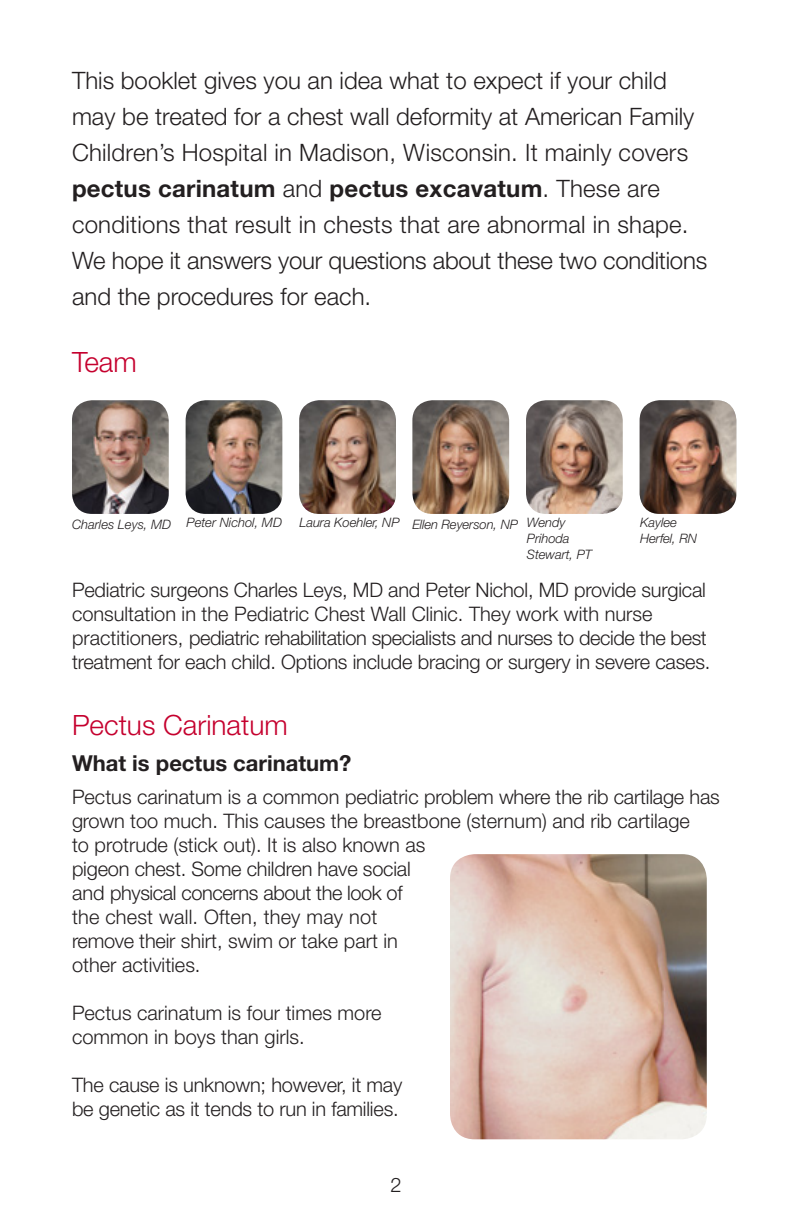
<style>
.page{position:relative;width:792px;height:1224px;background:#fff}
.page>*{position:absolute;margin:0;border:0;box-sizing:border-box;transform-origin:0 0}
.t1{font:300 28px "Helvetica Neue LT Std";color:#c5002e}
.t2{font:300 24px/36px "Helvetica Neue LT Std";color:#231f20}
.t3{font:700 22px "Helvetica Neue LT Std";color:#231f20}
.t4{font:300 20px/24px "Helvetica Neue LT Std";letter-spacing:-.01em;color:#231f20}
.t5{font:italic 300 13px/15.6px "Helvetica Neue LT Std";letter-spacing:-.005em;color:#231f20}
.s1{font-weight:700}
</style>
<div class="page">
<img style="left:299px;top:400px;width:97px;height:114px">
<img style="left:640px;top:400px;width:96px;height:114px">
<img style="left:450px;top:854px;width:257px;height:285px">
<img style="left:186px;top:400px;width:96px;height:114px">
<img style="left:526px;top:400px;width:97px;height:114px">
<img style="left:72px;top:400px;width:97px;height:114px">
<img style="left:412px;top:400px;width:97px;height:114px">
<p class="t2" style="left:72px;top:62px;width:637px">This booklet gives you an idea what to expect if your child may be treated for a chest wall deformity at American Family Children’s Hospital in Madison, Wisconsin. It mainly covers <span class="s1">pectus carinatum</span> and <span class="s1">pectus excavatum</span>. These are conditions that result in chests that are abnormal in shape.<br>We hope it answers your questions about these two conditions and the procedures for each.</p>
<h1 class="t1" style="left:72px;top:345px;width:66px">Team</h1>
<p class="t5" style="left:72px;top:515px;width:211px">Charles Leys, MD Peter Nichol, MD</p>
<p class="t5" style="left:527px;top:515px;width:67px;text-indent:-227px">Laura Koehler, NP Ellen Reyerson, NP Wendy<br>Prihoda<br>Stewart, PT</p>
<p class="t5" style="left:640px;top:515px;width:58px">Kaylee<br>Herfel, RN</p>
<p class="t4" style="left:72px;top:577px;width:640px">Pediatric surgeons Charles Leys, MD and Peter Nichol, MD provide surgical consultation in the Pediatric Chest Wall Clinic. They work with nurse practitioners, pediatric rehabilitation specialists and nurses to decide the best treatment for each child. Options include bracing or surgery in severe cases.</p>
<h1 class="t1" style="left:72px;top:708px;width:217px">Pectus Carinatum</h1>
<p class="t3" style="left:72px;top:749px;width:281px">What is pectus carinatum?</p>
<p class="t4" style="left:72px;top:784px;width:649px">Pectus carinatum is a common pediatric problem where the rib cartilage has grown too much. This causes the breastbone (sternum) and rib cartilage<br>to protrude (stick out). It is also known as<br>pigeon chest. Some children have social<br>and physical concerns about the look of<br>the chest wall. Often, they may not<br>remove their shirt, swim or take part in<br>other activities.</p>
<p class="t4" style="left:72px;top:1000px;width:311px">Pectus carinatum is four times more common in boys than girls.</p>
<p class="t4" style="left:72px;top:1072px;width:332px">The cause is unknown; however, it may be genetic as it tends to run in families.</p>
<p class="t4" style="left:390px;top:1173px;width:13px">2</p>
</div>
